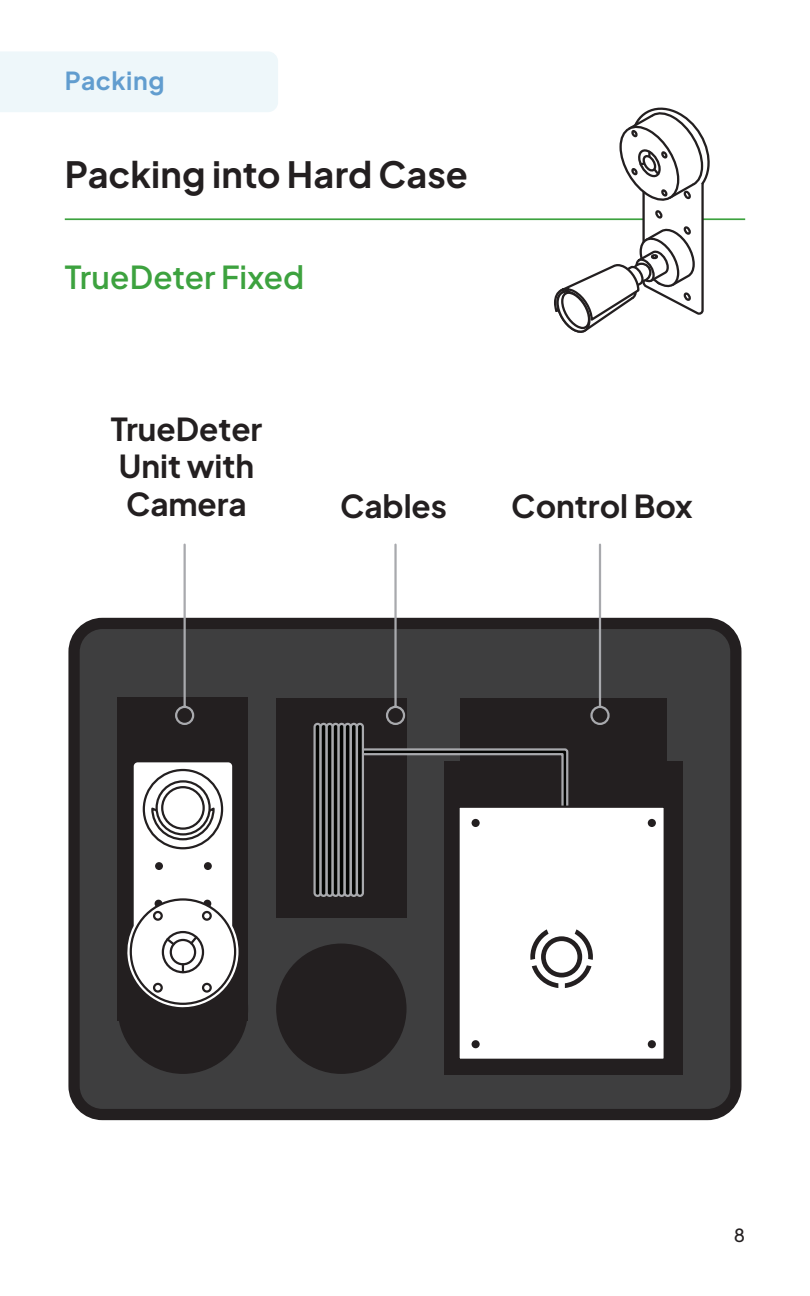
<style>
.page{position:relative;width:810px;height:1296px;background:#fff}
.page>*{position:absolute;margin:0;border:0;box-sizing:border-box;transform-origin:0 0}
.Section_Title_-_with_Rule{font:700 36px "Plus Jakarta Sans";color:#231f20}
.t1{font:700 31.5px/37.8px "Plus Jakarta Sans";color:#231f20}
.Section_Subtitle{font:600 31.5px "Plus Jakarta Sans";letter-spacing:.005em;color:#3da23f}
.t2{font:700 24.75px "Plus Jakarta Sans";letter-spacing:.02em;color:#619dcf}
.t3{font:500 18px "Plus Jakarta Sans";color:#231f20}
</style>
<div class="page">
<div style="left:0;top:52px;width:278px;height:60px;background:#eef7fa"></div>
<hr style="left:65px;top:218px;width:680px;height:2px;background:#3da23f">
<svg style="left:553px;top:107px;width:158px;height:225px"></svg>
<div style="left:74px;top:623px;width:662px;height:492px;background:#3e3e3f;border-radius:28px"></div>
<div style="left:68px;top:618px;width:673px;height:502px;border:11px solid #231f20;border-radius:28px"></div>
<div style="left:460px;top:698px;width:207px;height:91px;background:#231f20"></div>
<div style="left:445px;top:761px;width:238px;height:313px;background:#231f20"></div>
<div style="left:276px;top:944px;width:131px;height:130px;background:#231f20;border-radius:50%"></div>
<div style="left:276px;top:698px;width:131px;height:220px;background:#231f20"></div>
<div style="left:118px;top:697px;width:130px;height:324px;background:#231f20"></div>
<div style="left:118px;top:944px;width:130px;height:130px;background:#231f20;border-radius:50%"></div>
<svg style="left:364px;top:748px;width:205px;height:66px"></svg>
<div style="left:457px;top:806px;width:209px;height:255px;background:#fff;border:2px solid #231f20"></div>
<div style="left:648px;top:1040px;width:8px;height:8px;background:#231f20;border-radius:50%"></div>
<div style="left:472px;top:1040px;width:8px;height:8px;background:#231f20;border-radius:50%"></div>
<div style="left:648px;top:819px;width:8px;height:8px;background:#231f20;border-radius:50%"></div>
<div style="left:472px;top:819px;width:8px;height:8px;background:#231f20;border-radius:50%"></div>
<svg style="left:530px;top:929px;width:63px;height:59px"></svg>
<div style="left:315px;top:724px;width:6px;height:172px;background:#040503;border-radius:3px"></div>
<div style="left:313px;top:723px;width:9px;height:174px;border:2px solid #a8a9ad;border-radius:3px"></div>
<div style="left:321px;top:724px;width:6px;height:172px;background:#040503;border-radius:3px"></div>
<div style="left:320px;top:723px;width:8px;height:174px;border:2px solid #a8a9ad;border-radius:3px"></div>
<div style="left:327px;top:724px;width:6px;height:172px;background:#040503;border-radius:3px"></div>
<div style="left:326px;top:723px;width:8px;height:174px;border:2px solid #a8a9ad;border-radius:3px"></div>
<div style="left:333px;top:724px;width:6px;height:172px;background:#040503;border-radius:3px"></div>
<div style="left:332px;top:723px;width:8px;height:174px;border:2px solid #a8a9ad;border-radius:3px"></div>
<div style="left:339px;top:724px;width:6px;height:172px;background:#040503;border-radius:3px"></div>
<div style="left:338px;top:723px;width:8px;height:174px;border:2px solid #a8a9ad;border-radius:3px"></div>
<div style="left:345px;top:724px;width:6px;height:172px;background:#040503;border-radius:3px"></div>
<div style="left:344px;top:723px;width:8px;height:174px;border:2px solid #a8a9ad;border-radius:3px"></div>
<div style="left:351px;top:724px;width:6px;height:172px;background:#040503;border-radius:3px"></div>
<div style="left:350px;top:723px;width:8px;height:174px;border:2px solid #a8a9ad;border-radius:3px"></div>
<div style="left:357px;top:724px;width:6px;height:172px;background:#040503;border-radius:3px"></div>
<div style="left:356px;top:723px;width:8px;height:174px;border:2px solid #a8a9ad;border-radius:3px"></div>
<svg style="left:174px;top:543px;width:437px;height:183px"></svg>
<svg style="left:127px;top:762px;width:112px;height:246px"></svg>
<svg style="left:157px;top:781px;width:53px;height:53px"></svg>
<div style="left:156px;top:780px;width:55px;height:56px;border:2px solid #231f20;border-radius:50%"></div>
<div style="left:162px;top:787px;width:42px;height:42px;background:#fff;border-radius:50%"></div>
<div style="left:161px;top:786px;width:44px;height:44px;border:2px solid #231f20;border-radius:50%"></div>
<p class="t2" style="left:65px;top:61px;width:101px">Packing</p>
<p class="Section_Title_-_with_Rule" style="left:65px;top:145px;width:405px">Packing into Hard Case</p>
<p class="Section_Subtitle" style="left:65px;top:252px;width:241px">TrueDeter Fixed</p>
<p class="t1" style="left:111px;top:407px;width:153px">TrueDeter<br>Unit with<br>Camera</p>
<p class="t1" style="left:340px;top:484px;width:108px">Cables</p>
<p class="t1" style="left:511px;top:484px;width:183px">Control Box</p>
<p class="t3" style="left:734px;top:1221px;width:13px">8</p>
</div>
